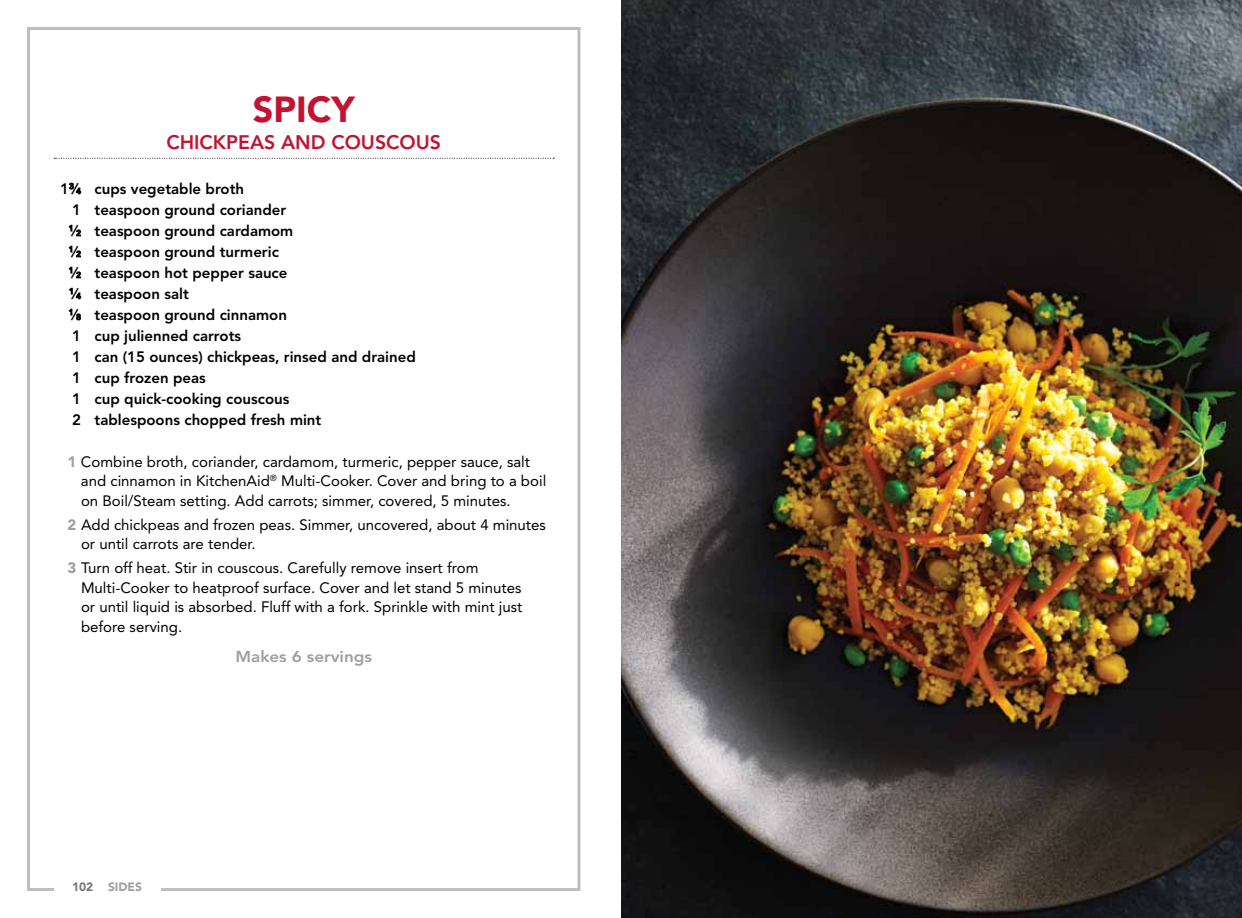
<style>
.page{position:relative;width:1242px;height:918px;background:#fff}
.page>*{position:absolute;margin:0;border:0;box-sizing:border-box;transform-origin:0 0}
.t1{font:900 36px "Avenir";color:#c41230}
.t2{font:800 19.5px "Avenir";color:#c41230}
.t3{font:800 15.75px "Avenir";color:#9d9fa2;scale:1.08 1}
.t4{font:15px/19.5px "Avenir";color:#000}
.t5{font:800 15px/21px "Avenir";color:#000}
.t6{font:900 12px "Avenir";color:#9d9fa2}
.s1{font-size:8.25px}
.s2{font-weight:900;color:#9d9fa2}
.s3{color:#77787b}
</style>
<div class="page">
<svg style="left:27px;top:27px;width:554px;height:864px"></svg>
<img style="left:621px;top:0;width:621px;height:918px">
<svg style="left:54px;top:158px;width:500px;height:1px"></svg>
<svg style="left:69px;top:183px;width:12px;height:11px"></svg>
<svg style="left:69px;top:225px;width:12px;height:11px"></svg>
<svg style="left:69px;top:246px;width:12px;height:11px"></svg>
<svg style="left:69px;top:267px;width:12px;height:11px"></svg>
<svg style="left:69px;top:288px;width:12px;height:11px"></svg>
<svg style="left:69px;top:309px;width:12px;height:11px"></svg>
<h1 class="t1" style="left:253px;top:88px;width:103px">SPICY</h1>
<h2 class="t2" style="left:166px;top:131px;width:274px">Chickpeas and Couscous</h2>
<p class="t5" style="left:69px;top:178px;width:349px;text-indent:-9px">1<sup>3</sup>⁄<span class="s1">4</span> cups vegetable broth<br>1 teaspoon ground coriander<br><sup>1</sup>⁄<span class="s1">2</span> teaspoon ground cardamom<br><sup>1</sup>⁄<span class="s1">2</span> teaspoon ground turmeric<br><sup>1</sup>⁄<span class="s1">2</span> teaspoon hot pepper sauce<br><sup>1</sup>⁄<span class="s1">4</span> teaspoon salt<br><sup>1</sup>⁄<span class="s1">8</span> teaspoon ground cinnamon<br>1 cup julienned carrots<br>1 can (15 ounces) chickpeas, rinsed and drained<br>1 cup frozen peas<br>1 cup quick-cooking couscous<br>2 tablespoons chopped fresh mint</p>
<p class="t4" style="left:81px;top:452px;width:467px;text-indent:-13px"><span class="s2">1</span> Combine broth, coriander, cardamom, turmeric, pepper sauce, salt and cinnamon in KitchenAid<sup>®</sup> Multi-Cooker. Cover and bring to a boil on Boil/Steam setting. Add carrots; simmer, covered, 5 minutes.</p>
<p class="t4" style="left:81px;top:515px;width:466px;text-indent:-13px"><span class="s2">2</span> Add chickpeas and frozen peas. Simmer, uncovered, about 4 minutes or until carrots are tender.</p>
<p class="t4" style="left:81px;top:558px;width:443px;text-indent:-13px"><span class="s2">3</span> Turn off heat. Stir in couscous. Carefully remove insert from Multi-Cooker to heatproof surface. Cover and let stand 5 minutes or until liquid is absorbed. Fluff with a fork. Sprinkle with mint just before serving.</p>
<p class="t3" style="left:235px;top:647px;width:128px">Makes 6 servings</p>
<p class="t6" style="left:72px;top:880px;width:71px"><span class="s3">102</span> SIDES</p>
</div>
